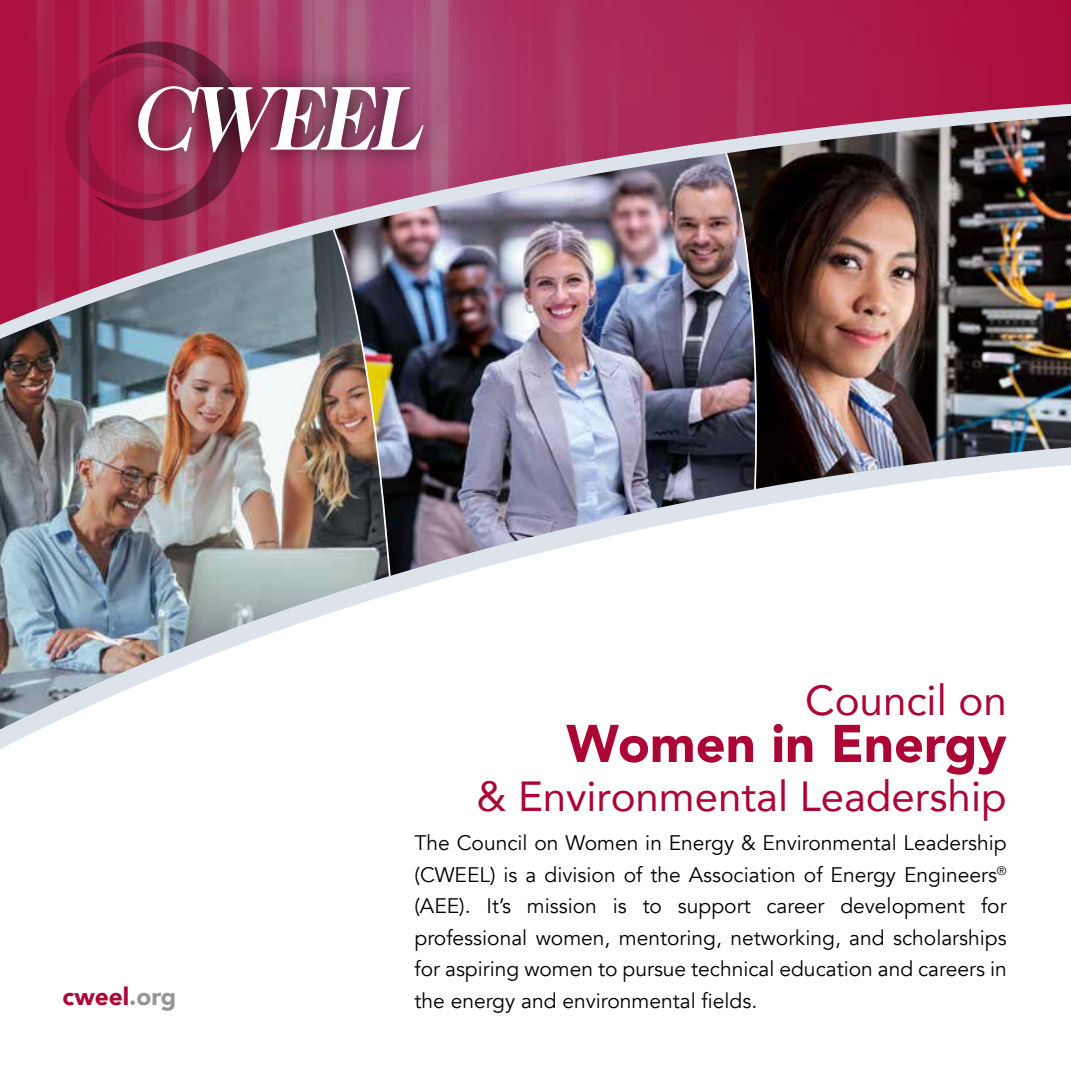
<style>
.page{position:relative;width:1071px;height:1071px;background:#fff}
.page>*{position:absolute;margin:0;border:0;box-sizing:border-box;transform-origin:0 0}
.t1{font:900 52.5px "Avenir";color:#ab0635}
.t2{font:42px "Avenir";color:#ab0635}
.t3{font:900 24.5px "Avenir";color:#ab0635}
.t4{font:21px/31.5px "Avenir";color:#000;text-align:justify}
.s1{color:#939598}
</style>
<div class="page">
<img style="left:776px;top:346px;width:295px;height:91px">
<img style="left:392px;top:346px;width:384px;height:91px">
<img style="left:0;top:346px;width:392px;height:91px">
<img style="left:0;top:332px;width:1071px;height:14px">
<img style="left:0;top:437px;width:1071px;height:312px">
<img style="left:0;top:0;width:1071px;height:326px">
<div style="left:119px;top:66px;width:322px;height:104px;background:#000;opacity:.75"></div>
<svg style="left:65px;top:41px;width:358px;height:179px;background:#a4476a"></svg>
<h2 class="t2" style="left:805px;top:666px;width:203px">Council on</h2>
<h1 class="t1" style="left:566px;top:699px;width:442px">Women in Energy</h1>
<h2 class="t2" style="left:476px;top:763px;width:532px">&amp; Environmental Leadership</h2>
<p class="t4" style="left:415px;top:828px;width:594px">The Council on Women in Energy &amp; Environmental Leadership (CWEEL) is a division of the Association of Energy Engineers<sup>® </sup>(AEE). It’s mission is to support career development for professional women, mentoring, networking, and scholarships for aspiring women to pursue technical education and careers in</p>
<p class="t3" style="left:63px;top:976px;width:115px">cweel<span class="s1">.org</span></p>
<p class="t4" style="left:415px;top:985px;width:344px">the energy and environmental fields.</p>
</div>
